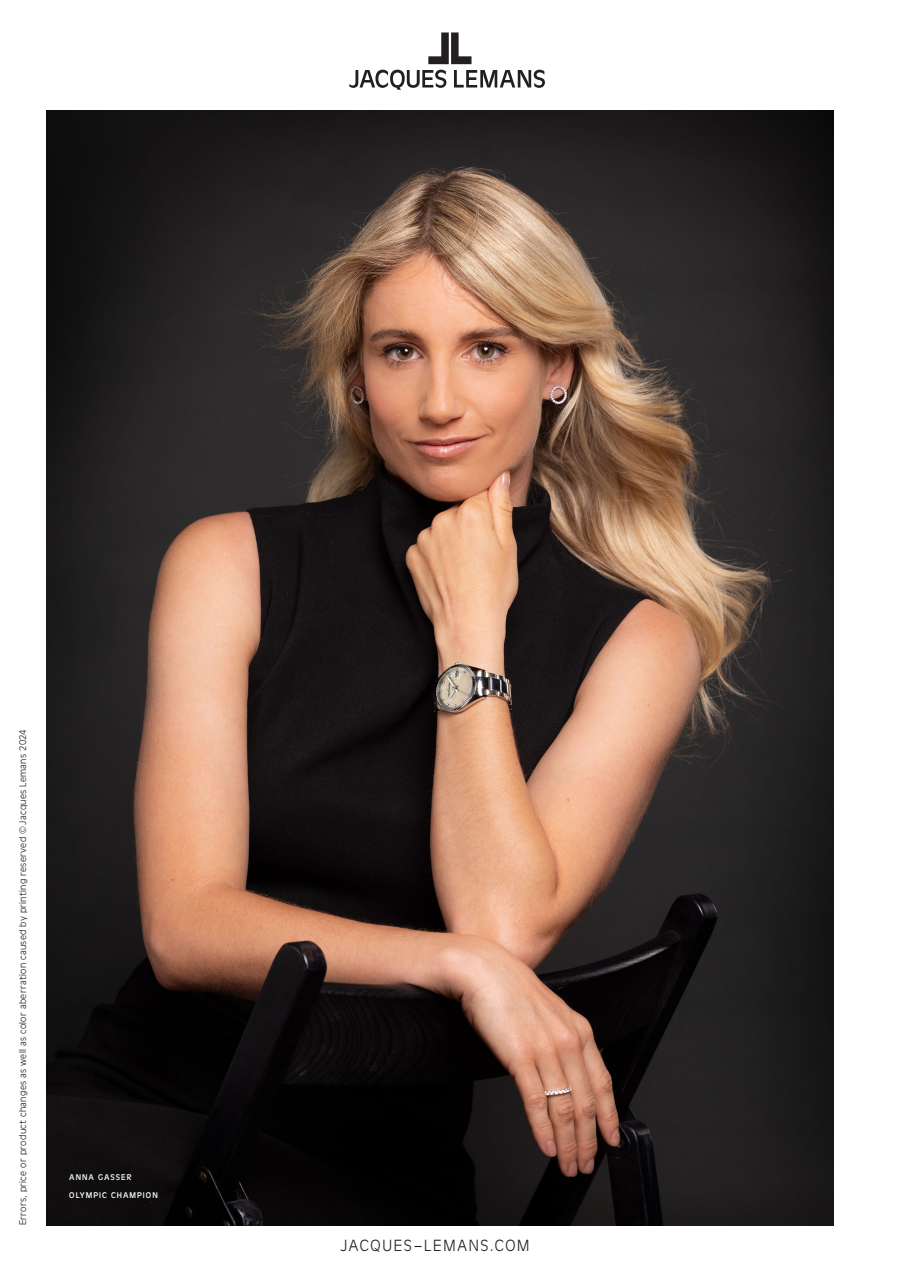
<style>
.page{position:relative;width:902px;height:1272px;background:#fff}
.page>*{position:absolute;margin:0;border:0;box-sizing:border-box;transform-origin:0 0}
.t1{font:300 16.8px "Antique Oli";letter-spacing:.095em;color:#231f20}
.t2{font:300 10.2px "Antique Oli";letter-spacing:.03em;color:#231f20}
.t3{font:8.7px/18px "Antique Oli";letter-spacing:.115em;color:#fff}
</style>
<div class="page">
<img style="left:47px;top:111px;width:786px;height:1114px">
<svg style="left:349px;top:70px;width:97px;height:20px"></svg>
<svg style="left:454px;top:70px;width:91px;height:18px"></svg>
<svg style="left:428px;top:32px;width:43px;height:32px"></svg>
<p class="t2" style="left:17px;top:1225px;width:497px;rotate:-90deg">Errors, price or product changes as well as color aberration caused by printing reserved ©Jacques Lemans 2024</p>
<p class="t3" style="left:69px;top:1168px;width:90px">ANNA GASSER<br>OLYMPIC CHAMPION</p>
<h1 class="t1" style="left:340px;top:1236px;width:190px">JACQUES–LEMANS.COM</h1>
</div>
